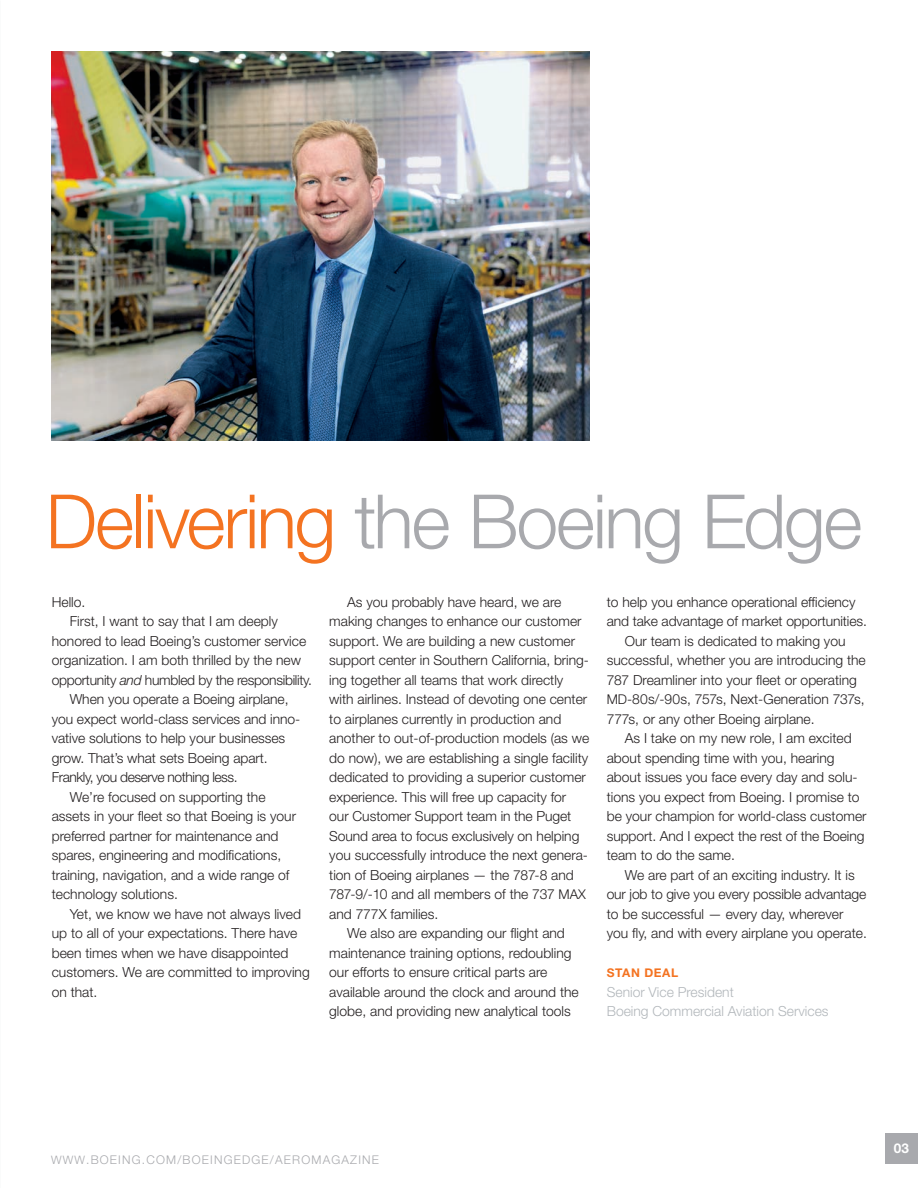
<style>
.page{position:relative;width:918px;height:1188px;background:#fff}
.page>*{position:absolute;margin:0;border:0;box-sizing:border-box;transform-origin:0 0}
.t1{font:300 75px "Helvetica Neue LT Std";letter-spacing:-.03em;color:#a8a9ad}
.t2{font:300 13.8px "Helvetica Neue LT Std";color:#231f20}
.t3{font:300 13.8px/19.5px "Helvetica Neue LT Std";color:#b2b7bb}
.t4{font:300 13.8px "Helvetica Neue LT Std";letter-spacing:-.02em;color:#231f20}
.t5{font:300 13.8px "Helvetica Neue LT Std";letter-spacing:-.03em;color:#231f20}
.t6{font:700 13.5px "Helvetica Neue LT Std";color:#fff}
.t7{font:300 12px "Helvetica Neue LT Std";letter-spacing:.1em;color:#a8a9ad}
.t8{font:700 12px "Helvetica Neue LT Std";letter-spacing:.05em;color:#f47321}
.s1{color:#f47321}
.s2{font-style:italic}
.s3{font-size:13.5px}
.s4{font-size:11.7px}
</style>
<div class="page">
<div style="left:885px;top:1133px;width:33px;height:30px;background:#a8a9ad"></div>
<img style="left:51px;top:51px;width:538px;height:390px">
<h1 class="t1" style="left:46px;top:476px;width:818px"><span class="s1">Delivering</span> the Boeing Edge</h1>
<p class="t2" style="left:52px;top:593px;width:35px">Hello.</p>
<p class="t2" style="left:70px;top:613px;width:210px">First, I want to say that I am deeply</p>
<p class="t2" style="left:52px;top:632px;width:256px">honored to lead Boeing’s customer service</p>
<p class="t2" style="left:52px;top:652px;width:251px">organization. I am both thrilled by the new</p>
<p class="t4" style="left:52px;top:671px;width:262px">opportunity <span class="s2">and</span> humbled by the responsibility.</p>
<p class="t2" style="left:70px;top:691px;width:220px">When you operate a Boeing airplane,</p>
<p class="t2" style="left:52px;top:710px;width:250px">you expect world-class services and inno-</p>
<p class="t2" style="left:52px;top:730px;width:235px">vative solutions to help your businesses</p>
<p class="t2" style="left:52px;top:749px;width:218px">grow. That’s what sets Boeing apart.</p>
<p class="t5" style="left:52px;top:769px;width:187px">Frankly, you deserve nothing less.</p>
<p class="t2" style="left:70px;top:788px;width:197px">We’re focused on supporting the</p>
<p class="t2" style="left:52px;top:808px;width:246px">assets in your fleet so that Boeing is your</p>
<p class="t2" style="left:52px;top:827px;width:228px">preferred partner for maintenance and</p>
<p class="t2" style="left:52px;top:847px;width:231px">spares, engineering and modifications,</p>
<p class="t2" style="left:52px;top:866px;width:239px">training, navigation, and a wide range of</p>
<p class="t2" style="left:52px;top:886px;width:128px">technology solutions.</p>
<p class="t2" style="left:70px;top:905px;width:233px">Yet, we know we have not always lived</p>
<p class="t2" style="left:52px;top:925px;width:247px">up to all of your expectations. There have</p>
<p class="t2" style="left:52px;top:944px;width:238px">been times when we have disappointed</p>
<p class="t2" style="left:52px;top:964px;width:260px">customers. We are committed to improving</p>
<p class="t2" style="left:52px;top:983px;width:47px">on that.</p>
<p class="t2" style="left:347px;top:593px;width:216px">As you probably have heard, we are</p>
<p class="t2" style="left:329px;top:613px;width:254px">making changes to enhance our customer</p>
<p class="t2" style="left:329px;top:632px;width:247px">support. We are building a new customer</p>
<p class="t2" style="left:329px;top:652px;width:261px">support center in Southern California, bring-</p>
<p class="t2" style="left:329px;top:671px;width:236px">ing together all teams that work directly</p>
<p class="t2" style="left:329px;top:691px;width:260px">with airlines. Instead of devoting one center</p>
<p class="t2" style="left:329px;top:710px;width:234px">to airplanes currently in production and</p>
<p class="t2" style="left:329px;top:730px;width:262px">another to out-of-production models (as we</p>
<p class="t2" style="left:329px;top:749px;width:261px">do now), we are establishing a single facility</p>
<p class="t2" style="left:329px;top:769px;width:258px">dedicated to providing a superior customer</p>
<p class="t2" style="left:329px;top:788px;width:239px">experience. This will free up capacity for</p>
<p class="t2" style="left:329px;top:808px;width:243px">our Customer Support team in the Puget</p>
<p class="t2" style="left:329px;top:827px;width:252px">Sound area to focus exclusively on helping</p>
<p class="t2" style="left:329px;top:847px;width:260px">you successfully introduce the next genera-</p>
<p class="t2" style="left:329px;top:866px;width:246px">tion of Boeing airplanes — the 787-8 and</p>
<p class="t2" style="left:329px;top:886px;width:258px">787-9/-10 and all members of the 737 <span class="s3">MAX</span></p>
<p class="t2" style="left:329px;top:905px;width:111px">and 777X families.</p>
<p class="t2" style="left:347px;top:925px;width:219px">We also are expanding our flight and</p>
<p class="t2" style="left:329px;top:944px;width:244px">maintenance training options, redoubling</p>
<p class="t2" style="left:329px;top:964px;width:220px">our efforts to ensure critical parts are</p>
<p class="t2" style="left:329px;top:983px;width:251px">available around the clock and around the</p>
<p class="t2" style="left:329px;top:1003px;width:243px">globe, and providing new analytical tools</p>
<p class="t2" style="left:607px;top:593px;width:250px">to help you enhance operational efficiency</p>
<p class="t2" style="left:607px;top:613px;width:262px">and take advantage of market opportunities.</p>
<p class="t2" style="left:625px;top:632px;width:222px">Our team is dedicated to making you</p>
<p class="t2" style="left:607px;top:652px;width:261px">successful, whether you are introducing the</p>
<p class="t2" style="left:607px;top:671px;width:252px">787 Dreamliner into your fleet or operating</p>
<p class="t2" style="left:607px;top:691px;width:260px"><span class="s3">MD</span>-80s/-90s, 757s, Next-Generation 737s,</p>
<p class="t2" style="left:607px;top:710px;width:209px">777s, or any other Boeing airplane.</p>
<p class="t2" style="left:625px;top:730px;width:228px">As I take on my new role, I am excited</p>
<p class="t2" style="left:607px;top:749px;width:229px">about spending time with you, hearing</p>
<p class="t2" style="left:607px;top:769px;width:252px">about issues you face every day and solu-</p>
<p class="t2" style="left:607px;top:788px;width:254px">tions you expect from Boeing. I promise to</p>
<p class="t2" style="left:607px;top:808px;width:261px">be your champion for world-class customer</p>
<p class="t2" style="left:607px;top:827px;width:259px">support. And I expect the rest of the Boeing</p>
<p class="t2" style="left:607px;top:847px;width:130px">team to do the same.</p>
<p class="t2" style="left:625px;top:866px;width:232px">We are part of an exciting industry. It is</p>
<p class="t2" style="left:607px;top:886px;width:261px">our job to give you every possible advantage</p>
<p class="t2" style="left:607px;top:905px;width:238px">to be successful — every day, wherever</p>
<p class="t2" style="left:607px;top:925px;width:262px">you fly, and with every airplane you operate.</p>
<p class="t8" style="left:607px;top:966px;width:73px">STAN DEAL</p>
<p class="t3" style="left:607px;top:982px;width:223px">Senior Vice President<br>Boeing Commercial Aviation Services</p>
<p class="t7" style="left:51px;top:1152px;width:330px"><span class="s4">WWW</span>.BOEING.COM/BOEINGEDGE/AEROMAGAZINE</p>
<p class="t6" style="left:894px;top:1140px;width:17px">03</p>
</div>
